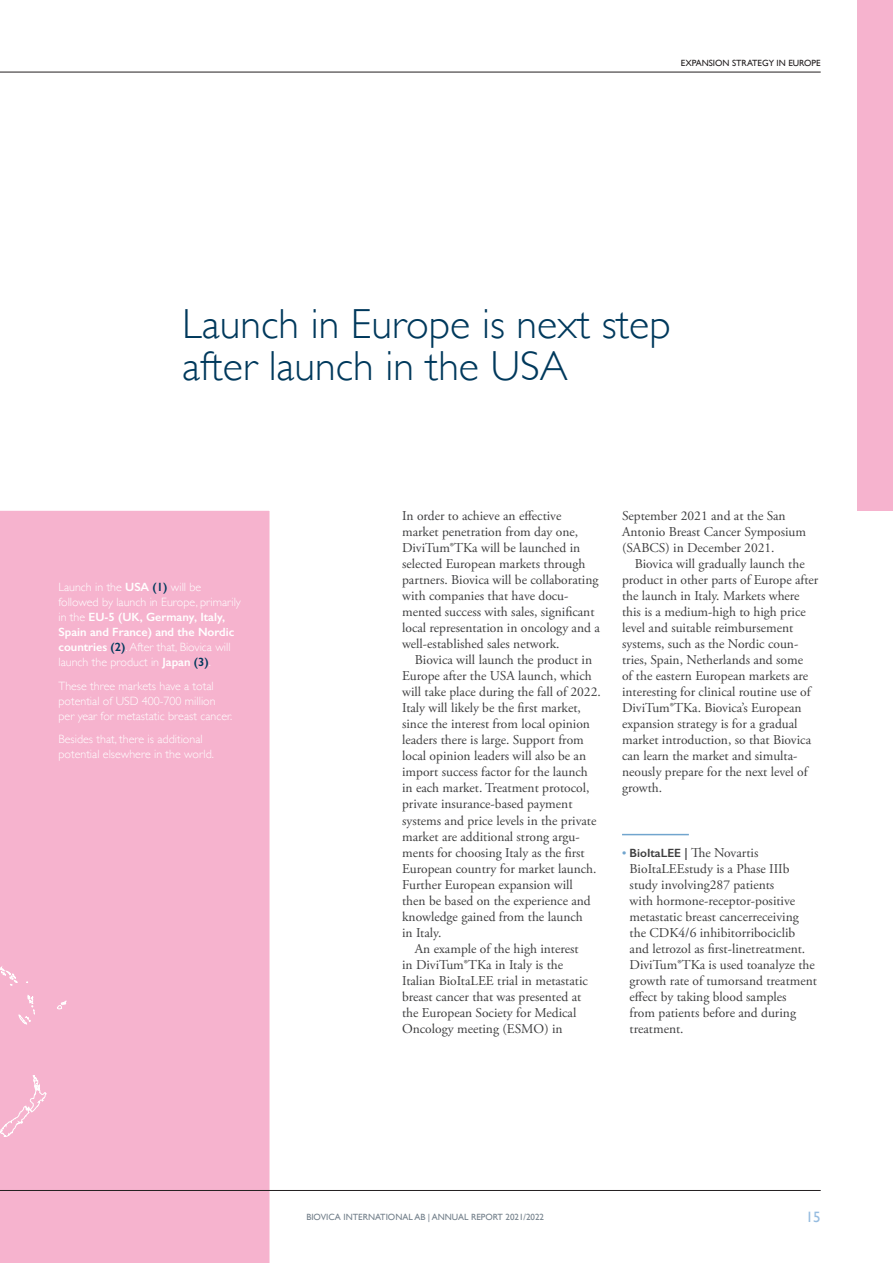
<style>
.page{position:relative;width:893px;height:1263px;background:#fff}
.page>*{position:absolute;margin:0;border:0;box-sizing:border-box;transform-origin:0 0}
.Rubrik{font:300 42px/42px "Gill Sans";color:#00395c}
.t1{font:15px "Gill Sans";color:#96bce0}
.Bröd_indrag{font:13.5px/16px "Adobe Garamond Pro";color:#3e3e3f}
.Bröd_Copy{font:13.5px/16px "Adobe Garamond Pro";color:#3e3e3f}
.Fakta_text{font:300 12px/15px "Gill Sans";color:#fff}
.t2{font:9px "Gill Sans";color:#727f8a}
.t3{font:9px "Gill Sans";color:#231f20}
.s1{font-weight:600}
.s2{font-weight:600;color:#00395c}
.s3{font-family:"Gill Sans";font-weight:600;font-size:12px;color:#71a5ce}
.s4{font-family:"Gill Sans";font-weight:600;font-size:12px}
</style>
<div class="page">
<div style="left:0;top:510px;width:270px;height:753px;background:#f6b3ce"></div>
<div style="left:858px;top:0;width:35px;height:510px;background:#f6b3ce"></div>
<hr style="left:0;top:1190px;width:821px;height:1px;background:#231f20">
<hr style="left:0;top:72px;width:821px;height:1px;background:#231f20">
<svg style="left:57px;top:1000px;width:10px;height:9px"></svg>
<svg style="left:0;top:964px;width:35px;height:61px;background:#f6b8d1"></svg>
<svg style="left:0;top:1075px;width:47px;height:62px;background:#f6b9d2"></svg>
<hr style="left:622px;top:834px;width:67px;height:1px;background:#71a5ce">
<p class="t3" style="left:681px;top:57px;width:141px">EXPANSION STRATEGY IN EUROPE</p>
<p class="Rubrik" style="left:182px;top:301px;width:490px">Launch in Europe is next step after launch in the USA</p>
<p class="Fakta_text" style="left:58px;top:579px;width:184px">Launch in the <span class="s1">USA</span> <span class="s2">(1)</span> will be followed by launch in Europe, primarily in the <span class="s1">EU-5 (UK, Germany, Italy, Spain and France) and the Nordic countries</span> <span class="s2">(2)</span>. After that, Biovica will launch the product in <span class="s1">Japan</span> <span class="s2">(3)</span>.</p>
<p class="Fakta_text" style="left:58px;top:678px;width:175px">These three markets have a total potential of USD 400-700 million per year for metastatic breast cancer.</p>
<p class="Fakta_text" style="left:58px;top:731px;width:157px">Besides that, there is additional potential elsewhere in the world.</p>
<p class="Bröd_Copy" style="left:402px;top:508px;width:199px">In order to achieve an effective market penetration from day one, DiviTum®TKa will be launched in selected European markets through partners. Biovica will be collaborating with companies that have docu&shy;mented success with sales, significant local representation in oncology and a well-established sales network.</p>
<p class="Bröd_indrag" style="left:402px;top:652px;width:200px;text-indent:13px">Biovica will launch the product in Europe after the USA launch, which will take place during the fall of 2022.<br>Italy will likely be the first market, since the interest from local opinion leaders there is large. Support from local opinion leaders will also be an import success factor for the launch in each market. Treatment protocol, private insurance-based payment systems and price levels in the private market are additional strong argu&shy;ments for choosing Italy as the first European country for market launch.<br>Further European expansion will<br>then be based on the experience and knowledge gained from the launch<br>in Italy.</p>
<p class="Bröd_indrag" style="left:402px;top:941px;width:187px;text-indent:13px">An example of the high interest in DiviTum®TKa in Italy is the<br>Italian BioItaLEE trial in metastatic breast cancer that was presented at the European Society for Medical<br>Oncology meeting (ESMO) in</p>
<p class="Bröd_indrag" style="left:622px;top:508px;width:186px">September 2021 and at the San<br>Antonio Breast Cancer Symposium (SABCS) in December 2021.</p>
<p class="Bröd_indrag" style="left:622px;top:556px;width:198px;text-indent:13px">Biovica will gradually launch the product in other parts of Europe after the launch in Italy. Markets where this is a medium-high to high price level and suitable reimbursement systems, such as the Nordic coun&shy;tries, Spain, Netherlands and some<br>of the eastern European markets are interesting for clinical routine use of DiviTum®TKa. Biovica’s European expansion strategy is for a gradual market introduction, so that Biovica can learn the market and simulta&shy;neously prepare for the next level of growth.</p>
<p class="Bröd_Copy" style="left:630px;top:845px;width:189px;text-indent:-8px"><span class="s3">•</span> <span class="s4">BioItaLEE |</span> The Novartis<br>BioItaLEEstudy is a Phase IIIb study involving287 patients<br>with hormone-receptor-positive metastatic breast cancerreceiving the CDK4/6 inhibitorribociclib and letrozol as first-linetreatment.<br>DiviTum®TKa is used toanalyze the growth rate of tumorsand treatment effect by taking blood samples<br>from patients before and during treatment.</p>
<p class="t2" style="left:306px;top:1211px;width:239px">BIOVICA INTERNATIONAL AB | ANNUAL REPORT 2021/2022</p>
<p class="t1" style="left:806px;top:1208px;width:16px">15</p>
</div>
